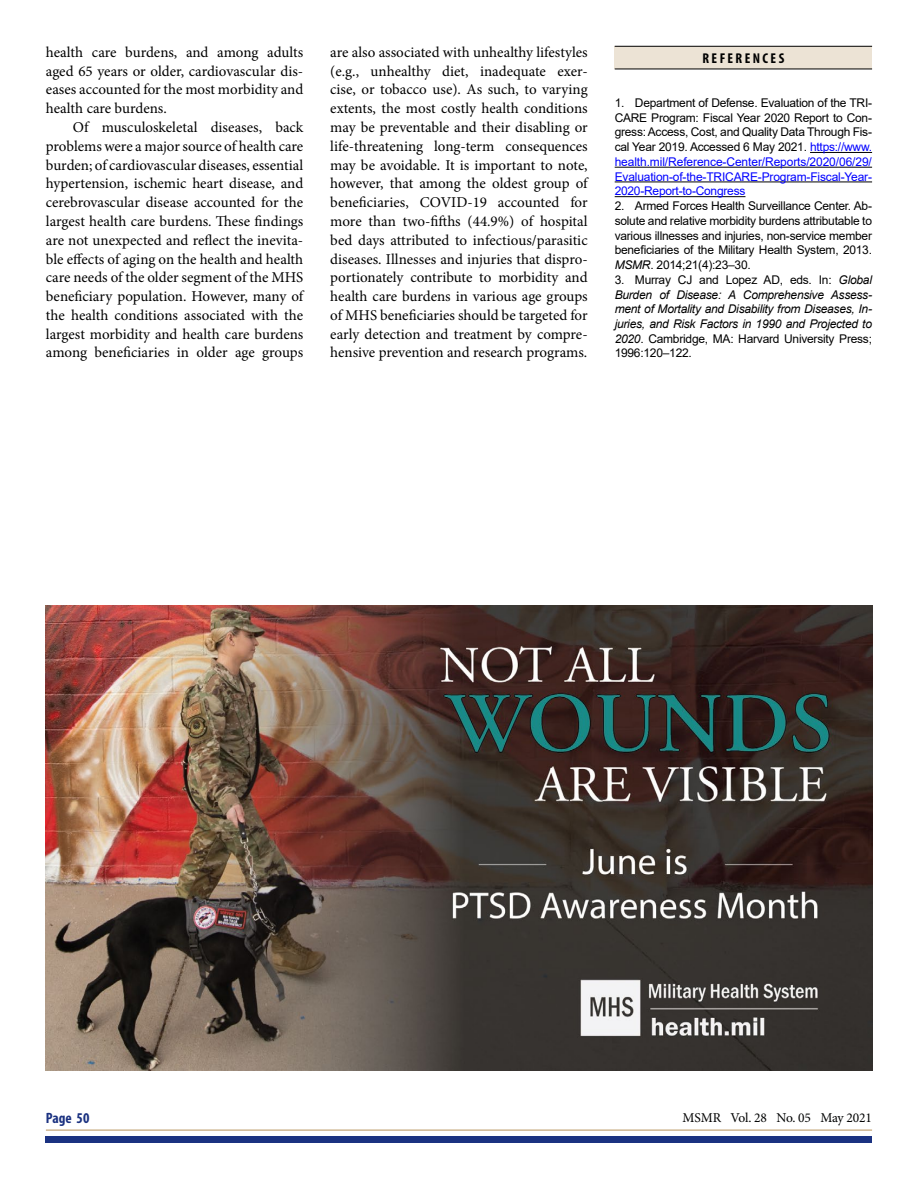
<style>
.page{position:relative;width:918px;height:1188px;background:#fff}
.page>*{position:absolute;margin:0;border:0;box-sizing:border-box;transform-origin:0 0}
.Body{font:15px/18.8px "Minion Pro";letter-spacing:-.005em;color:#000;text-align:justify}
.t1{font:700 condensed 15px "Myriad Pro";color:#1b3281}
.Heads_Rules__copy_pa{font:700 condensed 14.25px "Myriad Pro";letter-spacing:.17em;color:#000}
.t2{font:13.5px "Minion Pro";letter-spacing:-.01em;color:#010202}
.t3{font:12px/14.7px "Arial";letter-spacing:-.02em;color:#000;text-align:justify}
.t4{font:italic 12px/14.7px "Arial";letter-spacing:-.02em;color:#000;text-align:justify}
.s1{color:#00f}
.s2{font-style:italic}
.s3{font-style:normal}
.s4{color:#000}
</style>
<div class="page">
<div style="left:46px;top:1136px;width:826px;height:6px;background:#1b3281"></div>
<hr style="left:46px;top:1129px;width:826px;height:2px;background:#cfb691">
<hr style="left:810px;top:152px;width:62px;height:1px;background:#000">
<hr style="left:615px;top:167px;width:257px;height:1px;background:#000">
<hr style="left:615px;top:181px;width:257px;height:1px;background:#000">
<hr style="left:615px;top:196px;width:130px;height:1px;background:#000">
<div style="left:615px;top:46px;width:257px;height:23px;background:#ece3d5"></div>
<hr style="left:615px;top:69px;width:257px;height:1px;background:#000">
<hr style="left:615px;top:46px;width:257px;height:1px;background:#000">
<img style="left:46px;top:606px;width:826px;height:464px">
<p class="Body" style="left:46px;top:43px;width:259px">health care burdens, and among adults aged 65 years or older, cardiovascular dis&shy;eases accounted for the most morbidity and health care burdens.</p>
<p class="Body" style="left:46px;top:118px;width:259px;text-indent:27px">Of musculoskeletal diseases, back problems were a major source of health care burden; of cardiovascular diseases, essential hypertension, ischemic heart disease, and cerebrovascular disease accounted for the largest health care burdens. These findings are not unexpected and reflect the inevita&shy;ble effects of aging on the health and health care needs of the older segment of the MHS beneficiary population. However, many of the health conditions associated with the largest morbidity and health care burdens among beneficiaries in older age groups</p>
<p class="Body" style="left:330px;top:43px;width:259px">are also associated with unhealthy lifestyles (e.g., unhealthy diet, inadequate exer&shy;cise, or tobacco use). As such, to varying extents, the most costly health conditions may be preventable and their disabling or life-threatening long-term consequences may be avoidable. It is important to note, however, that among the oldest group of beneficiaries, COVID-19 accounted for more than two-fifths (44.9%) of hospital bed days attributed to infectious/parasitic diseases. Illnesses and injuries that dispro&shy;portionately contribute to morbidity and health care burdens in various age groups of MHS beneficiaries should be targeted for early detection and treatment by compre&shy;hensive prevention and research programs.</p>
<h2 class="Heads_Rules__copy_pa" style="left:702px;top:49px;width:83px">REFERENCES</h2>
<p class="t3" style="left:615px;top:95px;width:259px">1. Department of Defense. Evaluation of the TRI-CARE Program: Fiscal Year 2020 Report to Con&shy;gress: Access, Cost, and Quality Data Through Fis&shy;cal Year 2019. Accessed 6 May 2021. <span class="s1">https://www. health.mil/Reference-Center/Reports/2020/06/29/ Evaluation-of-the-TRICARE-Program-Fiscal-Year-2020-Report-to-Congress</span></p>
<p class="t3" style="left:615px;top:198px;width:259px">2. Armed Forces Health Surveillance Center. Ab&shy;solute and relative morbidity burdens attributable to various illnesses and injuries, non-service member beneficiaries of the Military Health System, 2013.<br><span class="s2">MSMR</span>. 2014;21(4):23–30.</p>
<p class="t4" style="left:615px;top:272px;width:259px"><span class="s3">3. Murray CJ and Lopez AD, eds. In:</span> Global Burden of Disease: A Comprehensive Assess&shy;ment of Mortality and Disability from Diseases, In&shy;juries, and Risk Factors in 1990 and Projected to 2020<span class="s3">. Cambridge, MA: Harvard University Press; 1996:120–122.</span></p>
<p class="t1" style="left:46px;top:1109px;width:45px">Page 50</p>
<p class="t2" style="left:682px;top:1109px;width:191px"><span class="s4">MSMR</span> Vol. 28 No. 05 May 2021</p>
</div>
